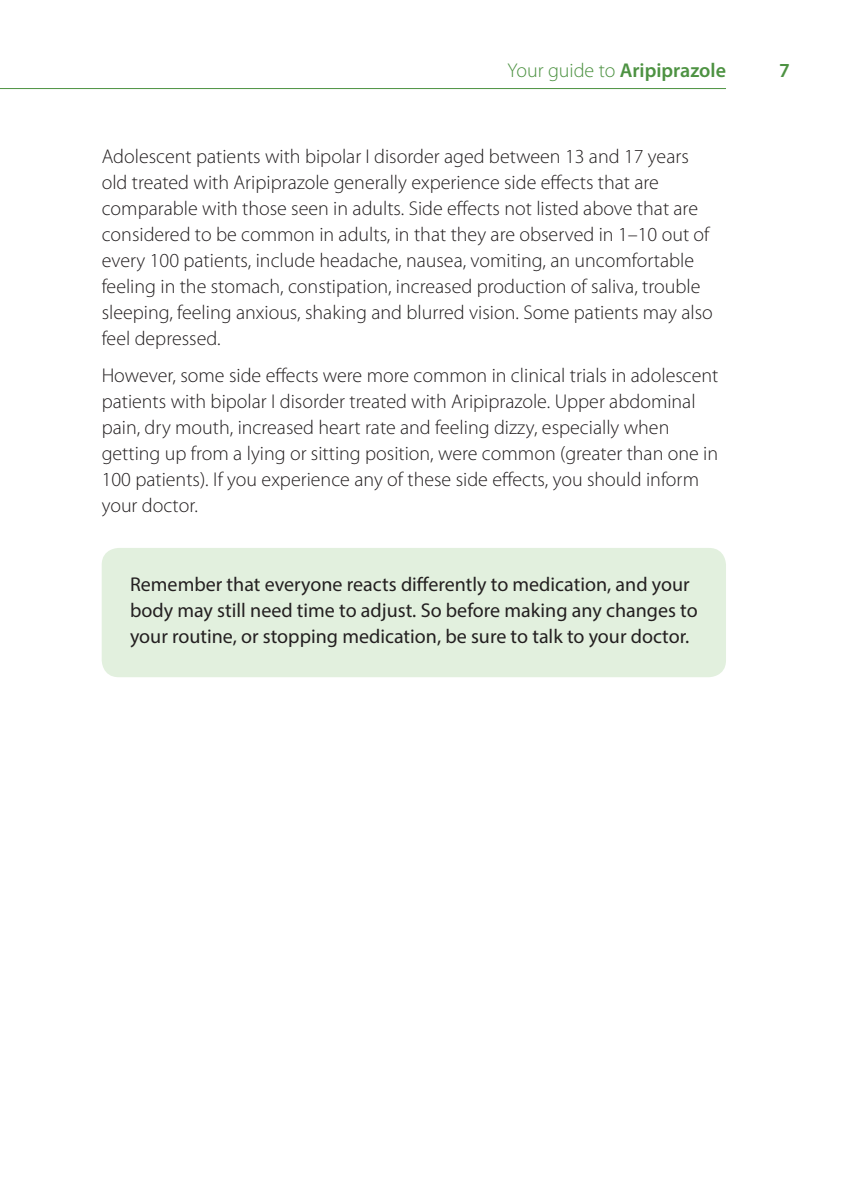
<style>
.page{position:relative;width:841px;height:1186px;background:#fff}
.page>*{position:absolute;margin:0;border:0;box-sizing:border-box;transform-origin:0 0}
.t1{font:300 20px/26px "Myriad Pro";color:#231f20}
.t2{font:20px/26px "Myriad Pro";color:#231f20}
.t3{font:600 20px "Myriad Pro";color:#4d9242}
.s1{font-weight:300}
</style>
<div class="page">
<hr style="left:0;top:88px;width:725px;height:1px;background:#4d9242">
<div style="left:102px;top:548px;width:623px;height:129px;background:#e2f0de;border-radius:17px"></div>
<p class="t3" style="left:507px;top:57px;width:220px"><span class="s1">Your guide to</span> Aripiprazole</p>
<p class="t3" style="left:778px;top:57px;width:12px">7</p>
<p class="t1" style="left:102px;top:144px;width:612px">Adolescent patients with bipolar I disorder aged between 13 and 17 years old treated with Aripiprazole generally experience side effects that are comparable with those seen in adults. Side effects not listed above that are considered to be common in adults, in that they are observed in 1–10 out of every 100 patients, include headache, nausea, vomiting, an uncomfortable feeling in the stomach, constipation, increased production of saliva, trouble sleeping, feeling anxious, shaking and blurred vision. Some patients may also feel depressed.</p>
<p class="t1" style="left:102px;top:363px;width:618px">However, some side effects were more common in clinical trials in adolescent patients with bipolar I disorder treated with Aripiprazole. Upper abdominal pain, dry mouth, increased heart rate and feeling dizzy, especially when getting up from a lying or sitting position, were common (greater than one in 100 patients). If you experience any of these side effects, you should inform your doctor.</p>
<p class="t2" style="left:130px;top:571px;width:569px">Remember that everyone reacts differently to medication, and your body may still need time to adjust. So before making any changes to your routine, or stopping medication, be sure to talk to your doctor.</p>
</div>
